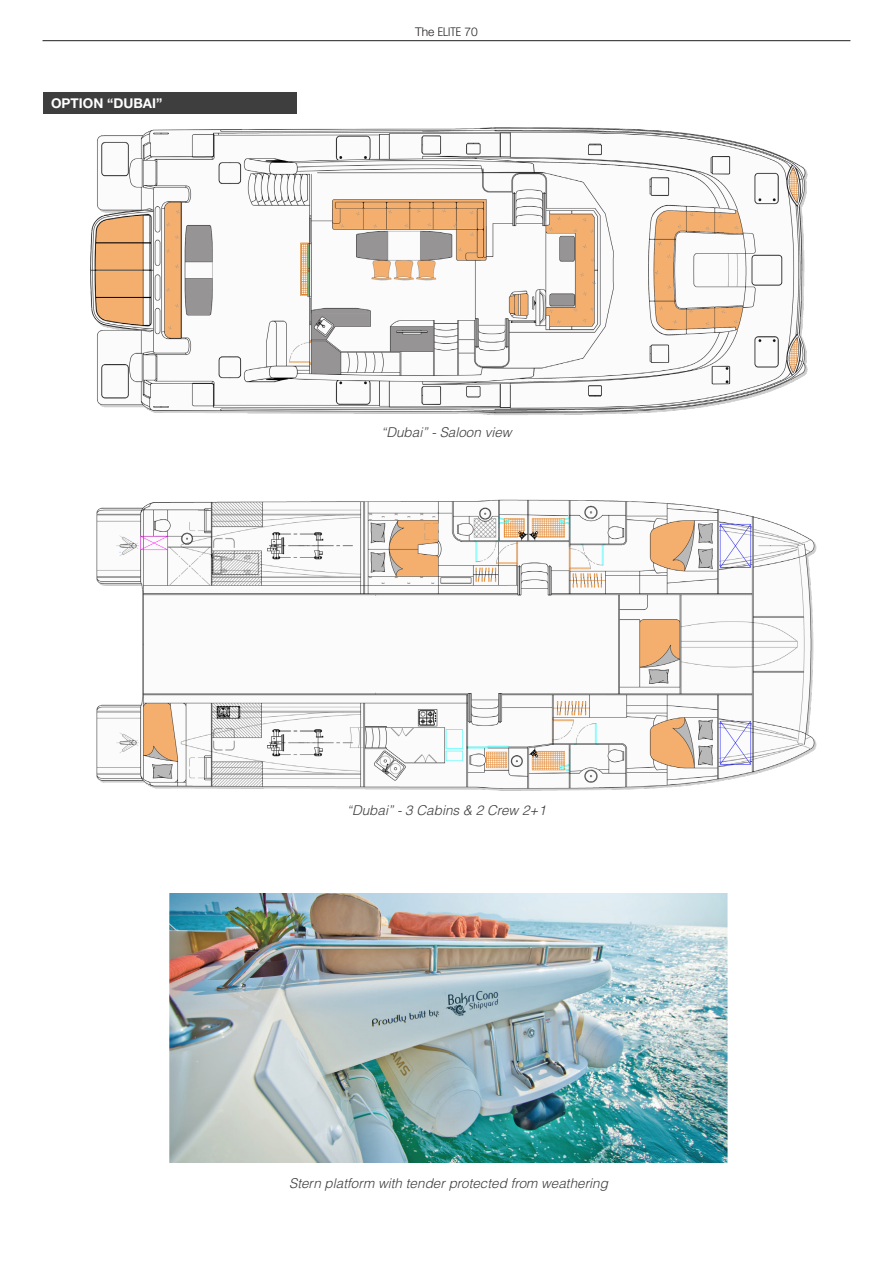
<style>
.page{position:relative;width:893px;height:1263px;background:#fff}
.page>*{position:absolute;margin:0;border:0;box-sizing:border-box;transform-origin:0 0}
.t1{font:italic 300 13.5px "Helvetica LT Std";color:#3e3e3f}
.t2{font:700 13.5px "Helvetica Neue LT Std";color:#fff}
.t3{font:300 12px "Helvetica Neue LT Std";color:#231f20}
.s1{font-stretch:condensed}
</style>
<div class="page">
<hr style="left:43px;top:40px;width:807px;height:1px;background:#231f20">
<img style="left:96px;top:499px;width:721px;height:292px">
<img style="left:90px;top:127px;width:718px;height:288px">
<div style="left:44px;top:92px;width:253px;height:22px;background:#3e3e3f"></div>
<img style="left:170px;top:893px;width:558px;height:269px">
<p class="t2" style="left:51px;top:95px;width:113px">OPTION “DUBAI”</p>
<p class="t3" style="left:415px;top:24px;width:64px">The <span class="s1">ELITE</span> 70</p>
<p class="t1" style="left:381px;top:424px;width:132px">“Dubai” - Saloon view</p>
<p class="t1" style="left:347px;top:801px;width:201px">“Dubai” - 3 Cabins &amp; 2 Crew 2+1</p>
<p class="t1" style="left:289px;top:1175px;width:320px">Stern platform with tender protected from weathering</p>
</div>
